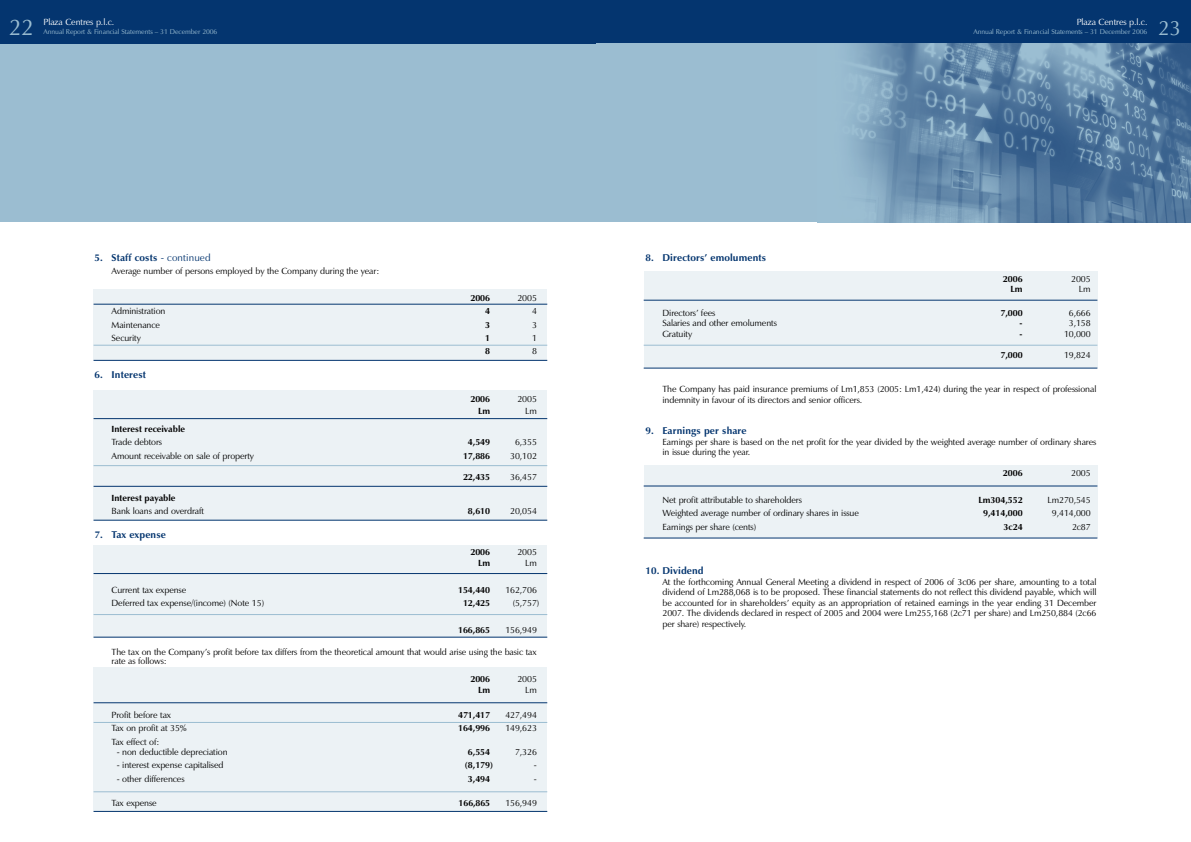
<style>
.page{position:relative;width:1191px;height:842px;background:#fff}
.page>*{position:absolute;margin:0;border:0;box-sizing:border-box;transform-origin:0 0}
.t1{font:23px "Zapf Humanist 601 BT";color:#9bbdd1}
.t2{font:21px "Zapf Humanist 601 BT";color:#9bbdd1}
.t3{font:700 10px "Zapf Humanist 601 BT";letter-spacing:.01em;color:#04356f}
.t4{font:9px/10.5px "Zapf Humanist 601 BT";letter-spacing:-.01em;color:#000}
.t5{font:700 9px "Zapf Humanist 601 BT";color:#000}
.t6{font:9px "Zapf Humanist 601 BT";letter-spacing:-.01em;color:#fff}
.t7{font:7px "Zapf Humanist 601 BT";letter-spacing:-.01em;color:#9bbdd1}
.s1{font-weight:400}
</style>
<div class="page">
<div style="left:595px;top:1px;width:595px;height:42px;background:#04356f"></div>
<div style="left:595px;top:43px;width:595px;height:179px;background:#9bbdd1"></div>
<img style="left:851px;top:43px;width:339px;height:179px">
<div style="left:0;top:43px;width:595px;height:179px;background:#9bbdd1"></div>
<div style="left:0;top:1px;width:595px;height:42px;background:#04356f"></div>
<div style="left:643px;top:465px;width:454px;height:73px;background:#ecf2f5"></div>
<hr style="left:643px;top:486px;width:454px;height:1px;background:#04356f">
<hr style="left:643px;top:538px;width:454px;height:1px;background:#04356f">
<div style="left:643px;top:272px;width:454px;height:96px;background:#ecf2f5"></div>
<hr style="left:643px;top:300px;width:454px;height:1px;background:#04356f">
<hr style="left:643px;top:368px;width:454px;height:1px;background:#04356f">
<hr style="left:643px;top:345px;width:454px;height:1px;background:#9bbdd1">
<div style="left:94px;top:390px;width:453px;height:130px;background:#ecf2f5"></div>
<hr style="left:94px;top:418px;width:453px;height:1px;background:#04356f">
<hr style="left:94px;top:465px;width:453px;height:1px;background:#9bbdd1">
<hr style="left:94px;top:486px;width:453px;height:1px;background:#04356f">
<div style="left:94px;top:289px;width:453px;height:71px;background:#ecf2f5"></div>
<hr style="left:94px;top:304px;width:453px;height:1px;background:#04356f">
<hr style="left:94px;top:345px;width:453px;height:1px;background:#9bbdd1">
<hr style="left:94px;top:360px;width:453px;height:1px;background:#04356f">
<hr style="left:94px;top:520px;width:453px;height:1px;background:#04356f">
<div style="left:94px;top:545px;width:453px;height:92px;background:#ecf2f5"></div>
<hr style="left:94px;top:573px;width:453px;height:1px;background:#04356f">
<hr style="left:94px;top:614px;width:453px;height:1px;background:#9bbdd1">
<hr style="left:94px;top:637px;width:453px;height:1px;background:#04356f">
<div style="left:94px;top:667px;width:453px;height:145px;background:#ecf2f5"></div>
<hr style="left:94px;top:702px;width:453px;height:1px;background:#04356f">
<hr style="left:94px;top:791px;width:453px;height:1px;background:#9bbdd1">
<hr style="left:94px;top:722px;width:453px;height:1px;background:#9bbdd1">
<hr style="left:94px;top:811px;width:453px;height:1px;background:#04356f">
<p class="t6" style="left:44px;top:16px;width:72px">Plaza Centres p.l.c.</p>
<p class="t6" style="left:1076px;top:16px;width:72px">Plaza Centres p.l.c.</p>
<p class="t7" style="left:973px;top:27px;width:175px">Annual Report &amp; Financial Statements – 31 December 2006</p>
<h1 class="t1" style="left:9px;top:13px;width:27px">22</h1>
<p class="t7" style="left:44px;top:27px;width:175px">Annual Report &amp; Financial Statements – 31 December 2006</p>
<h2 class="t2" style="left:1158px;top:15px;width:24px">23</h2>
<p class="t3" style="left:95px;top:251px;width:118px">5. Staff costs <span class="s1">- continued</span></p>
<p class="t4" style="left:112px;top:266px;width:269px">Average number of persons employed by the Company during the year:</p>
<p class="t5" style="left:470px;top:292px;width:21px">2006</p>
<p class="t4" style="left:517px;top:293px;width:21px">2005</p>
<p class="t4" style="left:112px;top:306px;width:55px">Administration</p>
<p class="t5" style="left:485px;top:306px;width:6px">4</p>
<p class="t4" style="left:532px;top:306px;width:6px">4</p>
<p class="t4" style="left:112px;top:319px;width:50px">Maintenance</p>
<p class="t5" style="left:485px;top:319px;width:6px">3</p>
<p class="t4" style="left:532px;top:319px;width:6px">3</p>
<p class="t4" style="left:112px;top:333px;width:31px">Security</p>
<p class="t5" style="left:485px;top:332px;width:6px">1</p>
<p class="t4" style="left:532px;top:333px;width:6px">1</p>
<p class="t5" style="left:485px;top:346px;width:6px">8</p>
<p class="t4" style="left:532px;top:346px;width:6px">8</p>
<p class="t3" style="left:95px;top:369px;width:53px">6. Interest</p>
<p class="t5" style="left:470px;top:393px;width:21px">2006</p>
<p class="t4" style="left:517px;top:394px;width:21px">2005</p>
<p class="t5" style="left:478px;top:405px;width:14px">Lm</p>
<p class="t4" style="left:525px;top:405px;width:13px">Lm</p>
<p class="t5" style="left:112px;top:423px;width:75px">Interest receivable</p>
<p class="t4" style="left:112px;top:437px;width:52px">Trade debtors</p>
<p class="t5" style="left:468px;top:436px;width:24px">4,549</p>
<p class="t4" style="left:515px;top:437px;width:23px">6,355</p>
<p class="t4" style="left:112px;top:450px;width:144px">Amount receivable on sale of property</p>
<p class="t5" style="left:463px;top:450px;width:29px">17,886</p>
<p class="t4" style="left:510px;top:450px;width:28px">30,102</p>
<p class="t5" style="left:463px;top:471px;width:29px">22,435</p>
<p class="t4" style="left:510px;top:471px;width:28px">36,457</p>
<p class="t5" style="left:112px;top:492px;width:65px">Interest payable</p>
<p class="t4" style="left:112px;top:505px;width:94px">Bank loans and overdraft</p>
<p class="t5" style="left:468px;top:505px;width:24px">8,610</p>
<p class="t4" style="left:510px;top:505px;width:28px">20,054</p>
<p class="t3" style="left:95px;top:528px;width:73px">7. Tax expense</p>
<p class="t5" style="left:470px;top:546px;width:21px">2006</p>
<p class="t4" style="left:517px;top:546px;width:21px">2005</p>
<p class="t5" style="left:478px;top:558px;width:14px">Lm</p>
<p class="t4" style="left:525px;top:558px;width:13px">Lm</p>
<p class="t4" style="left:112px;top:585px;width:76px">Current tax expense</p>
<p class="t5" style="left:458px;top:584px;width:34px">154,440</p>
<p class="t4" style="left:505px;top:585px;width:33px">162,706</p>
<p class="t4" style="left:112px;top:598px;width:154px">Deferred tax expense/(income) (Note 15)</p>
<p class="t5" style="left:463px;top:598px;width:29px">12,425</p>
<p class="t4" style="left:513px;top:598px;width:28px">(5,757)</p>
<p class="t5" style="left:458px;top:624px;width:34px">166,865</p>
<p class="t4" style="left:505px;top:625px;width:33px">156,949</p>
<p class="t4" style="left:112px;top:648px;width:427px;line-height:9px">The tax on the Company’s profit before tax differs from the theoretical amount that would arise using the basic tax rate as follows:</p>
<p class="t5" style="left:470px;top:673px;width:21px">2006</p>
<p class="t4" style="left:517px;top:673px;width:21px">2005</p>
<p class="t5" style="left:478px;top:684px;width:14px">Lm</p>
<p class="t4" style="left:525px;top:685px;width:13px">Lm</p>
<p class="t4" style="left:112px;top:709px;width:61px">Profit before tax</p>
<p class="t5" style="left:458px;top:709px;width:34px">471,417</p>
<p class="t4" style="left:505px;top:709px;width:33px">427,494</p>
<p class="t4" style="left:112px;top:723px;width:77px">Tax on profit at 35%</p>
<p class="t5" style="left:458px;top:723px;width:34px">164,996</p>
<p class="t4" style="left:505px;top:723px;width:33px">149,623</p>
<p class="t4" style="left:112px;top:736px;width:49px">Tax effect of:</p>
<p class="t4" style="left:117px;top:747px;width:112px">- non deductible depreciation</p>
<p class="t5" style="left:468px;top:746px;width:24px">6,554</p>
<p class="t4" style="left:515px;top:747px;width:23px">7,326</p>
<p class="t4" style="left:117px;top:760px;width:108px">- interest expense capitalised</p>
<p class="t5" style="left:465px;top:760px;width:30px">(8,179)</p>
<p class="t4" style="left:534px;top:760px;width:4px">-</p>
<p class="t4" style="left:117px;top:773px;width:69px">- other differences</p>
<p class="t5" style="left:468px;top:773px;width:24px">3,494</p>
<p class="t4" style="left:534px;top:773px;width:4px">-</p>
<p class="t4" style="left:112px;top:797px;width:47px">Tax expense</p>
<p class="t5" style="left:458px;top:797px;width:33px">166,865</p>
<p class="t4" style="left:505px;top:797px;width:33px">156,949</p>
<p class="t3" style="left:645px;top:251px;width:122px">8. Directors’ emoluments</p>
<p class="t5" style="left:1003px;top:273px;width:21px">2006</p>
<p class="t4" style="left:1071px;top:273px;width:21px">2005</p>
<p class="t5" style="left:1010px;top:283px;width:14px">Lm</p>
<p class="t4" style="left:1079px;top:284px;width:13px">Lm</p>
<p class="t4" style="left:662px;top:308px;width:54px">Directors’ fees</p>
<p class="t5" style="left:1000px;top:307px;width:24px">7,000</p>
<p class="t4" style="left:1068px;top:308px;width:23px">6,666</p>
<p class="t4" style="left:662px;top:318px;width:116px">Salaries and other emoluments</p>
<p class="t5" style="left:1019px;top:318px;width:5px">-</p>
<p class="t4" style="left:1068px;top:318px;width:23px">3,158</p>
<p class="t4" style="left:662px;top:329px;width:31px">Gratuity</p>
<p class="t5" style="left:1019px;top:328px;width:5px">-</p>
<p class="t4" style="left:1064px;top:329px;width:28px">10,000</p>
<p class="t5" style="left:1000px;top:349px;width:24px">7,000</p>
<p class="t4" style="left:1064px;top:350px;width:28px">19,824</p>
<p class="t4" style="left:662px;top:384px;width:435px">The Company has paid insurance premiums of Lm1,853 (2005: Lm1,424) during the year in respect of professional indemnity in favour of its directors and senior officers.</p>
<p class="t3" style="left:645px;top:425px;width:103px">9. Earnings per share</p>
<p class="t4" style="left:662px;top:436px;width:435px">Earnings per share is based on the net profit for the year divided by the weighted average number of ordinary shares in issue during the year.</p>
<p class="t5" style="left:1003px;top:468px;width:21px">2006</p>
<p class="t4" style="left:1071px;top:468px;width:21px">2005</p>
<p class="t4" style="left:662px;top:495px;width:141px">Net profit attributable to shareholders</p>
<p class="t5" style="left:978px;top:494px;width:46px">Lm304,552</p>
<p class="t4" style="left:1047px;top:495px;width:45px">Lm270,545</p>
<p class="t4" style="left:662px;top:508px;width:198px">Weighted average number of ordinary shares in issue</p>
<p class="t5" style="left:983px;top:508px;width:41px">9,414,000</p>
<p class="t4" style="left:1052px;top:508px;width:40px">9,414,000</p>
<p class="t4" style="left:662px;top:521px;width:95px">Earnings per share (cents)</p>
<p class="t5" style="left:1003px;top:521px;width:21px">3c24</p>
<p class="t4" style="left:1072px;top:521px;width:20px">2c87</p>
<p class="t3" style="left:645px;top:565px;width:60px">10. Dividend</p>
<p class="t4" style="left:662px;top:577px;width:435px;text-align:justify">At the forthcoming Annual General Meeting a dividend in respect of 2006 of 3c06 per share, amounting to a total dividend of Lm288,068 is to be proposed. These financial statements do not reflect this dividend payable, which will be accounted for in shareholders’ equity as an appropriation of retained earnings in the year ending 31 December 2007. The dividends declared in respect of 2005 and 2004 were Lm255,168 (2c71 per share) and Lm250,884 (2c66 per share) respectively.</p>
</div>
